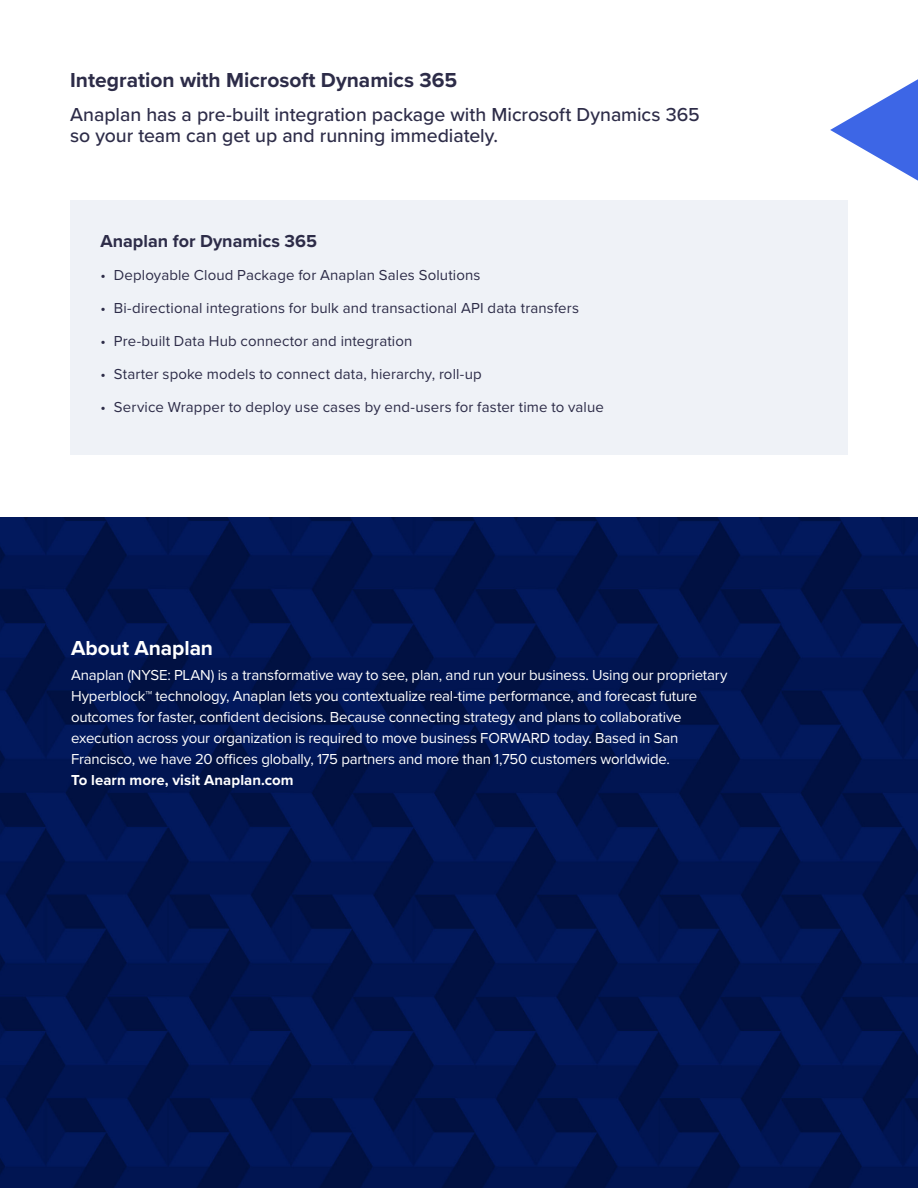
<style>
.page{position:relative;width:918px;height:1188px;background:#fff}
.page>*{position:absolute;margin:0;border:0;box-sizing:border-box;transform-origin:0 0}
.Bullets{font:700 21px "Proxima Nova";color:#2d2c48}
.Body_Copy-small{font:700 21px "Proxima Nova";color:#fff}
.Bullets-2{font:500 19.5px/21px "Proxima Nova";letter-spacing:-.005em;color:#2d2c48}
.Bullets-3{font:700 18px "Proxima Nova";color:#2d2c48}
.Body_Copy-small-2{font:15px/21px "Proxima Nova";letter-spacing:-.015em;color:#fff}
.Bullets-4{font:15px "Proxima Nova";letter-spacing:.005em;color:#2d2c48}
.s1{font-weight:700}
</style>
<div class="page">
<img style="left:0;top:517px;width:918px;height:671px">
<div style="left:70px;top:200px;width:778px;height:255px;background:#eff2f7"></div>
<svg style="left:830px;top:79px;width:88px;height:102px"></svg>
<p class="Bullets" style="left:70px;top:64px;width:389px">Integration with Microsoft Dynamics 365</p>
<p class="Bullets-2" style="left:70px;top:104px;width:631px">Anaplan has a pre-built integration package with Microsoft Dynamics 365 so your team can get up and running immediately.</p>
<p class="Bullets-3" style="left:100px;top:227px;width:218px">Anaplan for Dynamics 365</p>
<p class="Bullets-4" style="left:100px;top:263px;width:382px">• Deployable Cloud Package for Anaplan Sales Solutions</p>
<p class="Bullets-4" style="left:100px;top:296px;width:480px">• Bi-directional integrations for bulk and transactional API data transfers</p>
<p class="Bullets-4" style="left:100px;top:329px;width:313px">• Pre-built Data Hub connector and integration</p>
<p class="Bullets-4" style="left:100px;top:362px;width:383px">• Starter spoke models to connect data, hierarchy, roll-up</p>
<p class="Bullets-4" style="left:100px;top:395px;width:505px">• Service Wrapper to deploy use cases by end-users for faster time to value</p>
<p class="Body_Copy-small" style="left:71px;top:632px;width:144px">About Anaplan</p>
<p class="Body_Copy-small-2" style="left:71px;top:664px;width:658px">Anaplan (NYSE: PLAN) is a transformative way to see, plan, and run your business. Using our proprietary Hyperblock™ technology, Anaplan lets you contextualize real-time performance, and forecast future outcomes for faster, confident decisions. Because connecting strategy and plans to collaborative execution across your organization is required to move business FORWARD today. Based in San Francisco, we have 20 offices globally, 175 partners and more than 1,750 customers worldwide.<br><span class="s1">To learn more, visit Anaplan.com</span></p>
</div>
